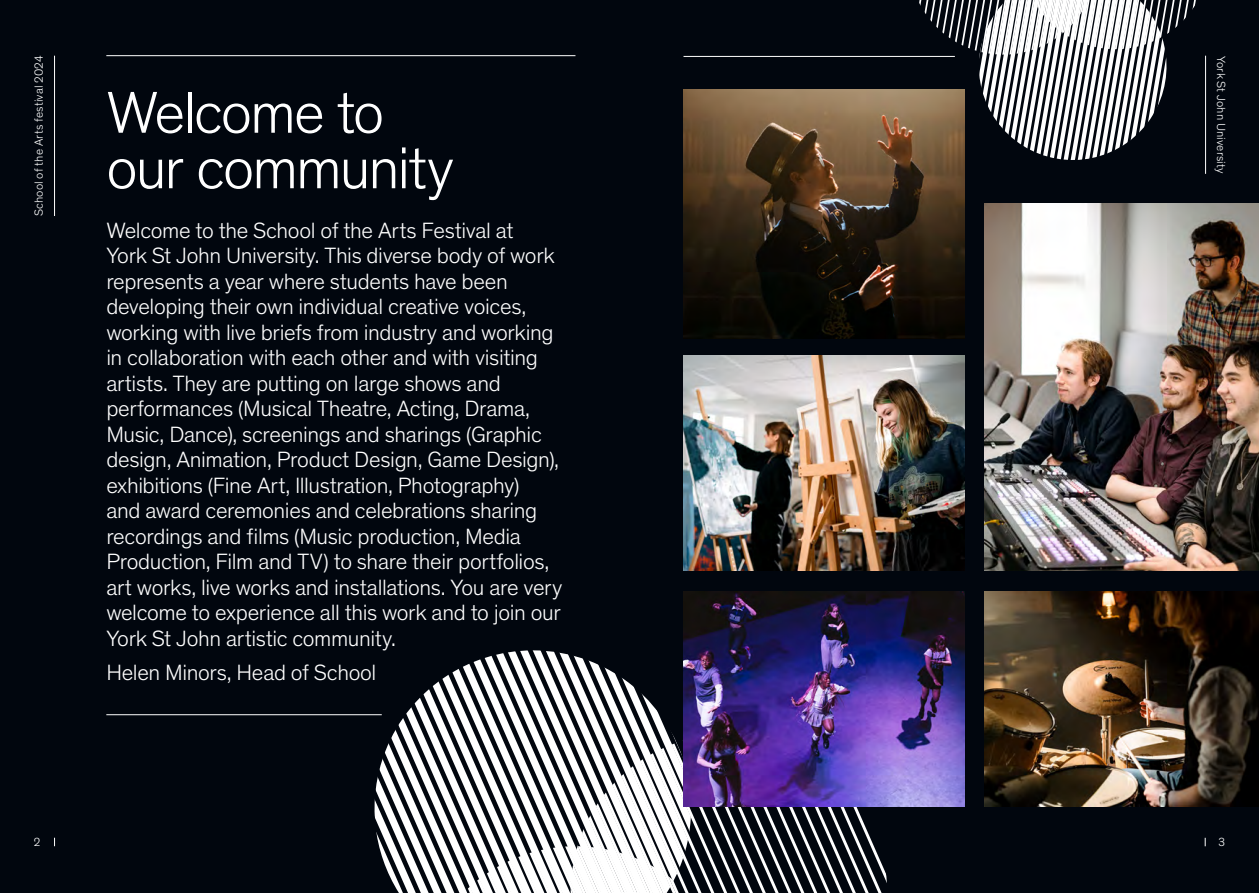
<style>
.page{position:relative;width:1259px;height:893px;background:#01060e}
.page>*{position:absolute;margin:0;border:0;box-sizing:border-box;transform-origin:0 0}
.t1{font:300 60px/55.5px "Theinhardt";letter-spacing:-.035em;color:#fff}
.t2{font:300 22.5px/25.5px "Theinhardt";letter-spacing:-.015em;color:#fff}
.t3{font:300 12px "Theinhardt";letter-spacing:.01em;color:#fff}
</style>
<div class="page">
<svg style="left:366px;top:650px;width:521px;height:243px"></svg>
<img style="left:683px;top:89px;width:281px;height:249px">
<img style="left:683px;top:355px;width:281px;height:216px">
<img style="left:683px;top:591px;width:281px;height:216px">
<img style="left:984px;top:591px;width:275px;height:216px">
<img style="left:984px;top:203px;width:275px;height:368px">
<svg style="left:917px;top:0;width:279px;height:173px"></svg>
<hr style="left:106px;top:714px;width:276px;height:1px;background:#fff">
<hr style="left:106px;top:55px;width:469px;height:1px;background:#fff">
<hr style="left:683px;top:56px;width:272px;height:1px;background:#fff">
<hr style="left:54px;top:56px;width:1px;height:160px;background:#fff">
<hr style="left:1205px;top:56px;width:1px;height:118px;background:#fff">
<p class="t3" style="left:30px;top:216px;width:162px;rotate:-90deg">School of the Arts festival 2024</p>
<h1 class="t1" style="left:106px;top:82px;width:349px">Welcome to our community</h1>
<p class="t2" style="left:106px;top:216px;width:457px">Welcome to the School of the Arts Festival at<br>York St John University. This diverse body of work represents a year where students have been developing their own individual creative voices, working with live briefs from industry and working in collaboration with each other and with visiting artists. They are putting on large shows and performances (Musical Theatre, Acting, Drama, Music, Dance), screenings and sharings (Graphic design, Animation, Product Design, Game Design), exhibitions (Fine Art, Illustration, Photography)<br>and award ceremonies and celebrations sharing recordings and flms (Music production, Media Production, Film and TV) to share their portfolios, art works, live works and installations. You are very welcome to experience all this work and to join our York St John artistic community.</p>
<p class="t2" style="left:106px;top:658px;width:272px">Helen Minors, Head of School</p>
<p class="t3" style="left:1229px;top:56px;width:120px;rotate:90deg">York St John University</p>
<p class="t3" style="left:34px;top:834px;width:8px">2</p>
<p class="t3" style="left:1218px;top:834px;width:8px">3</p>
</div>
